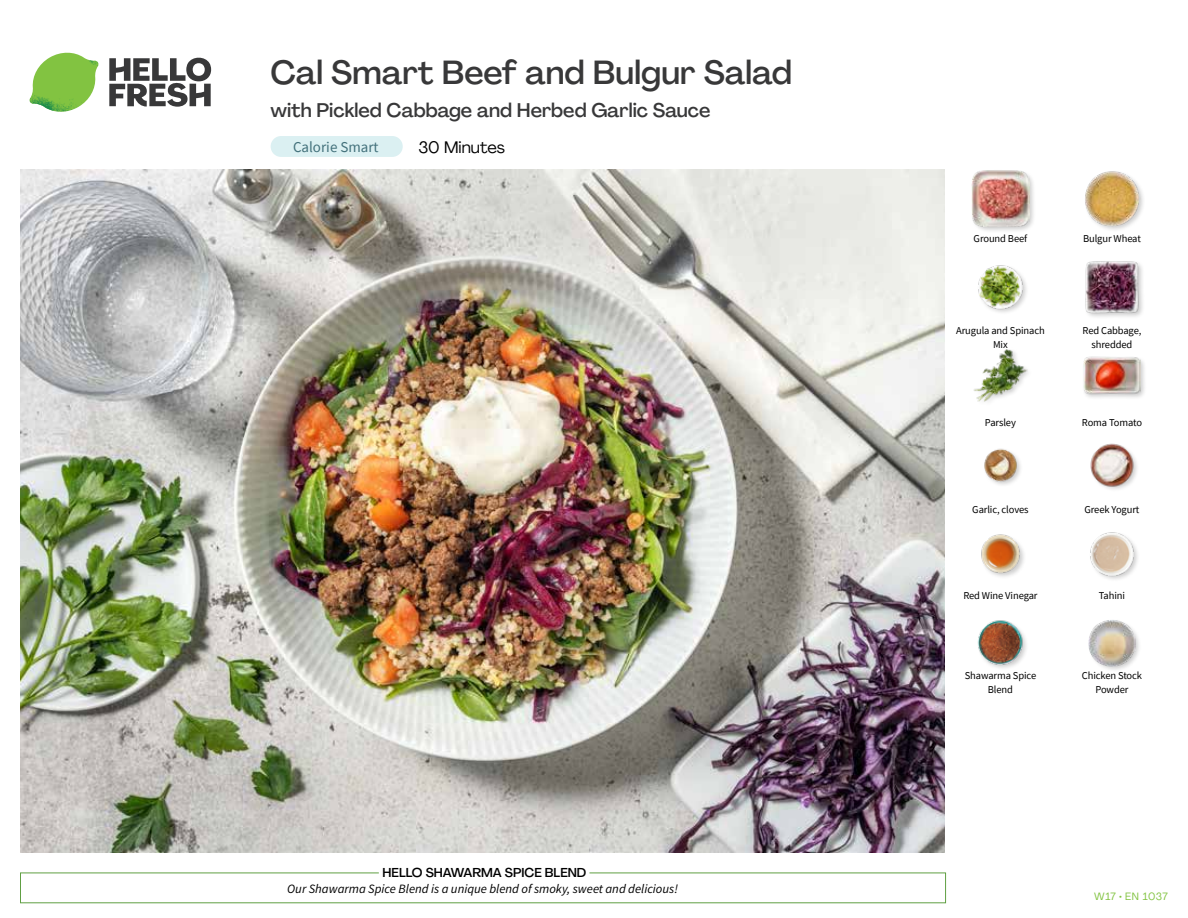
<style>
.page{position:relative;width:1188px;height:918px;background:#fff}
.page>*{position:absolute;margin:0;border:0;box-sizing:border-box;transform-origin:0 0}
.t1{font:500 33px "Agrandir";color:#383839}
.t2{font:500 19.5px "Agrandir";color:#383839}
.t3{font:16.5px "Agrandir";color:#000}
.t4{font:15px "Source Sans Pro";color:#43717b}
.t5{font:italic 12.75px "Source Sans Pro";color:#000}
.t6{font:500 12.75px "Agrandir";color:#000}
.t7{font:10.5px/13.5px "Source Sans Pro";letter-spacing:-.01em;color:#000;text-align:center}
.t8{font:10.5px "Agrandir";letter-spacing:.04em;color:#82c341}
</style>
<div class="page">
<svg style="left:109px;top:57px;width:102px;height:50px"></svg>
<svg style="left:34px;top:53px;width:62px;height:40px"></svg>
<img style="left:67px;top:53px;width:32px;height:26px">
<img style="left:33px;top:75px;width:59px;height:11px">
<img style="left:29px;top:79px;width:61px;height:33px">
<img style="left:65px;top:86px;width:27px;height:25px">
<div style="left:20px;top:873px;width:926px;height:30px;border:1px solid #609f43"></div>
<div style="left:379px;top:865px;width:210px;height:15px;background:#fff"></div>
<img style="left:21px;top:170px;width:924px;height:682px">
<div style="left:271px;top:136px;width:132px;height:21px;background:#dbf0f2;border-radius:10px"></div>
<div style="left:1087px;top:618px;width:55px;height:54px;background:#000;opacity:.2"></div>
<img style="left:1089px;top:619px;width:46px;height:47px">
<img style="left:977px;top:620px;width:49px;height:48px">
<img style="left:1090px;top:532px;width:48px;height:48px">
<img style="left:981px;top:534px;width:43px;height:43px">
<img style="left:1090px;top:443px;width:47px;height:47px">
<img style="left:984px;top:448px;width:37px;height:37px">
<div style="left:1082px;top:356px;width:65px;height:45px;background:#000;opacity:.2"></div>
<img style="left:1083px;top:356px;width:58px;height:45px">
<img style="left:973px;top:349px;width:55px;height:53px">
<div style="left:1084px;top:260px;width:61px;height:60px;background:#f9f9f9"></div>
<img style="left:1085px;top:261px;width:56px;height:55px">
<img style="left:978px;top:265px;width:49px;height:48px">
<div style="left:1084px;top:170px;width:62px;height:62px;background:#000;opacity:.2"></div>
<img style="left:1084px;top:170px;width:57px;height:57px">
<div style="left:971px;top:170px;width:65px;height:63px;background:#000;opacity:.2"></div>
<img style="left:972px;top:170px;width:57px;height:57px">
<h1 class="t1" style="left:271px;top:52px;width:523px">Cal Smart Beef and Bulgur Salad</h1>
<h2 class="t2" style="left:271px;top:98px;width:441px">with Pickled Cabbage and Herbed Garlic Sauce</h2>
<h3 class="t4" style="left:293px;top:138px;width:87px">Calorie Smart</h3>
<h3 class="t3" style="left:418px;top:137px;width:88px">30 Minutes</h3>
<p class="t6" style="left:383px;top:864px;width:205px">HELLO SHAWARMA SPICE BLEND</p>
<p class="t5" style="left:287px;top:881px;width:392px">Our Shawarma Spice Blend is a unique blend of smoky, sweet and delicious!</p>
<p class="t7" style="left:974px;top:231px;width:55px">Ground Beef</p>
<p class="t7" style="left:1083px;top:231px;width:59px">Bulgur Wheat</p>
<p class="t7" style="left:956px;top:324px;width:90px">Arugula and Spinach<br>Mix</p>
<p class="t7" style="left:1083px;top:324px;width:60px">Red Cabbage, shredded</p>
<p class="t7" style="left:985px;top:416px;width:32px">Parsley</p>
<p class="t7" style="left:1082px;top:416px;width:62px">Roma Tomato</p>
<p class="t7" style="left:972px;top:503px;width:58px">Garlic, cloves</p>
<p class="t7" style="left:1084px;top:503px;width:56px">Greek Yogurt</p>
<p class="t7" style="left:963px;top:589px;width:76px">Red Wine Vinegar</p>
<p class="t7" style="left:1099px;top:589px;width:28px">Tahini</p>
<p class="t7" style="left:965px;top:669px;width:73px">Shawarma Spice<br>Blend</p>
<p class="t7" style="left:1082px;top:669px;width:62px">Chicken Stock<br>Powder</p>
<p class="t8" style="left:1094px;top:890px;width:75px">W17 • EN 1037</p>
</div>
